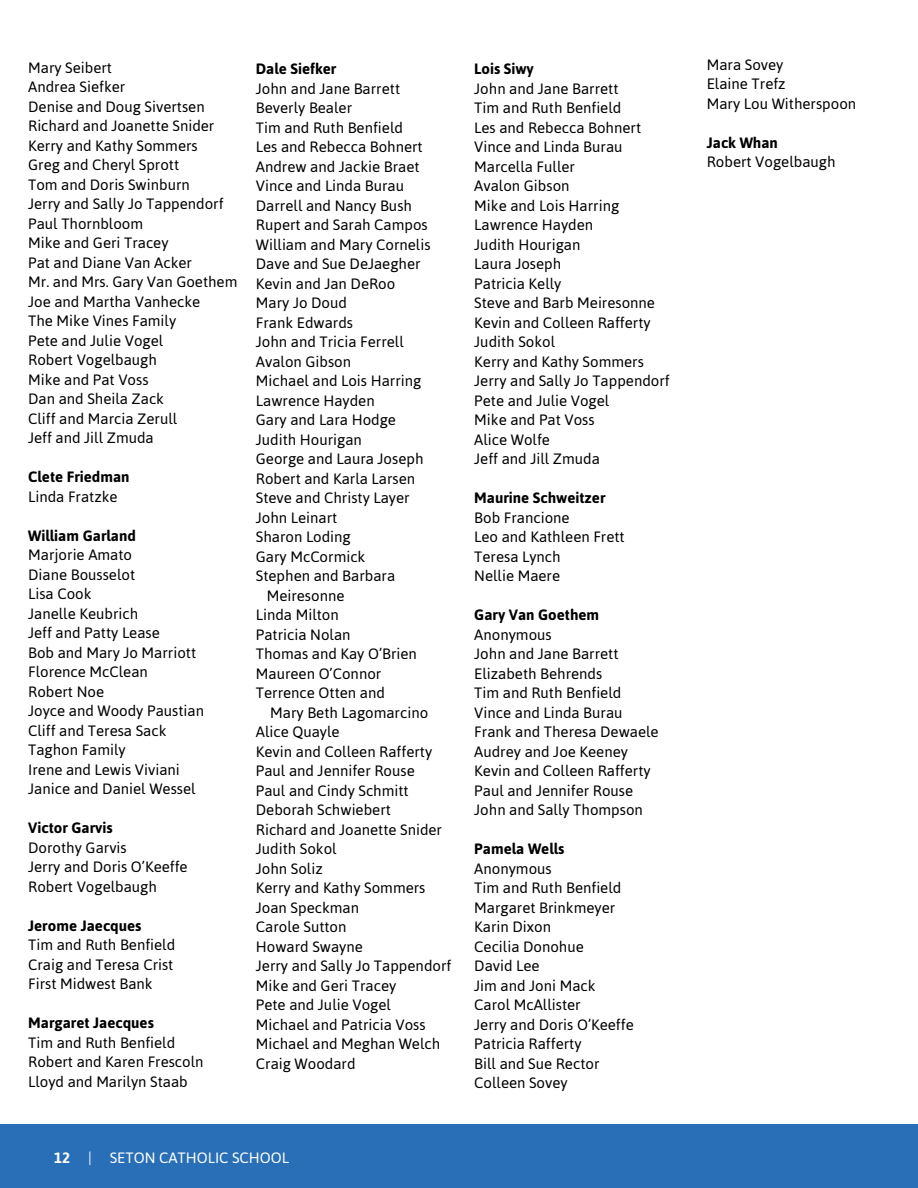
<style>
.page{position:relative;width:918px;height:1188px;background:#fff}
.page>*{position:absolute;margin:0;border:0;box-sizing:border-box;transform-origin:0 0}
.t1{font:15px/19.5px "Asap";color:#000101}
.t2{font:700 15px "Asap";color:#000101}
.t3{font:15px "Asap";color:#fff}
.s1{font-weight:700}
</style>
<div class="page">
<div style="left:0;top:1124px;width:918px;height:64px;background:#286fb7"></div>
<p class="t1" style="left:28px;top:58px;width:211px">Mary Seibert<br>Andrea Siefker<br>Denise and Doug Sivertsen<br>Richard and Joanette Snider<br>Kerry and Kathy Sommers<br>Greg and Cheryl Sprott<br>Tom and Doris Swinburn<br>Jerry and Sally Jo Tappendorf<br>Paul Thornbloom<br>Mike and Geri Tracey<br>Pat and Diane Van Acker<br>Mr. and Mrs. Gary Van Goethem<br>Joe and Martha Vanhecke<br>The Mike Vines Family<br>Pete and Julie Vogel<br>Robert Vogelbaugh<br>Mike and Pat Voss<br>Dan and Sheila Zack<br>Cliff and Marcia Zerull<br>Jeff and Jill Zmuda</p>
<p class="t2" style="left:28px;top:468px;width:103px">Clete Friedman</p>
<p class="t1" style="left:28px;top:487px;width:91px">Linda Fratzke</p>
<p class="t2" style="left:28px;top:527px;width:109px">William Garland</p>
<p class="t1" style="left:28px;top:545px;width:177px">Marjorie Amato<br>Diane Bousselot<br>Lisa Cook<br>Janelle Keubrich<br>Jeff and Patty Lease<br>Bob and Mary Jo Marriott<br>Florence McClean<br>Robert Noe<br>Joyce and Woody Paustian<br>Cliff and Teresa Sack<br>Taghon Family<br>Irene and Lewis Viviani<br>Janice and Daniel Wessel</p>
<p class="t2" style="left:28px;top:819px;width:86px">Victor Garvis</p>
<p class="t1" style="left:28px;top:838px;width:161px">Dorothy Garvis<br>Jerry and Doris O’Keeffe<br>Robert Vogelbaugh</p>
<p class="t2" style="left:28px;top:917px;width:115px">Jerome Jaecques</p>
<p class="t1" style="left:28px;top:935px;width:149px;text-align:justify">Tim and Ruth Benfield Craig and Teresa Crist First Midwest Bank</p>
<p class="t2" style="left:28px;top:1014px;width:127px">Margaret Jaecques</p>
<p class="t1" style="left:28px;top:1033px;width:177px">Tim and Ruth Benfield<br>Robert and Karen Frescoln<br>Lloyd and Marilyn Staab</p>
<p class="t2" style="left:256px;top:60px;width:82px">Dale Siefker</p>
<p class="t1" style="left:256px;top:79px;width:146px">John and Jane Barrett</p>
<p class="t1" style="left:256px;top:98px;width:98px">Beverly Bealer</p>
<p class="t1" style="left:256px;top:118px;width:149px">Tim and Ruth Benfield</p>
<p class="t1" style="left:256px;top:137px;width:168px">Les and Rebecca Bohnert</p>
<p class="t1" style="left:256px;top:157px;width:165px">Andrew and Jackie Braet</p>
<p class="t1" style="left:256px;top:176px;width:150px">Vince and Linda Burau</p>
<p class="t1" style="left:256px;top:196px;width:158px">Darrell and Nancy Bush</p>
<p class="t1" style="left:256px;top:215px;width:173px">Rupert and Sarah Campos</p>
<p class="t1" style="left:256px;top:235px;width:176px">William and Mary Cornelis</p>
<p class="t1" style="left:256px;top:254px;width:166px">Dave and Sue DeJaegher</p>
<p class="t1" style="left:256px;top:274px;width:141px">Kevin and Jan DeRoo</p>
<p class="t1" style="left:256px;top:293px;width:93px">Mary Jo Doud</p>
<p class="t1" style="left:256px;top:313px;width:99px">Frank Edwards</p>
<p class="t1" style="left:256px;top:332px;width:149px">John and Tricia Ferrell</p>
<p class="t1" style="left:256px;top:352px;width:97px">Avalon Gibson</p>
<p class="t1" style="left:256px;top:371px;width:167px">Michael and Lois Harring</p>
<p class="t1" style="left:256px;top:391px;width:120px">Lawrence Hayden</p>
<p class="t1" style="left:256px;top:410px;width:142px">Gary and Lara Hodge</p>
<p class="t1" style="left:256px;top:430px;width:108px">Judith Hourigan</p>
<p class="t1" style="left:256px;top:449px;width:169px">George and Laura Joseph</p>
<p class="t1" style="left:256px;top:469px;width:161px">Robert and Karla Larsen</p>
<p class="t1" style="left:256px;top:488px;width:155px">Steve and Christy Layer</p>
<p class="t1" style="left:256px;top:508px;width:83px">John Leinart</p>
<p class="t1" style="left:256px;top:527px;width:96px">Sharon Loding</p>
<p class="t1" style="left:256px;top:547px;width:111px">Gary McCormick</p>
<p class="t1" style="left:256px;top:566px;width:141px">Stephen and Barbara</p>
<p class="t1" style="left:267px;top:586px;width:79px">Meiresonne</p>
<p class="t1" style="left:256px;top:605px;width:84px">Linda Milton</p>
<p class="t1" style="left:256px;top:625px;width:96px">Patricia Nolan</p>
<p class="t1" style="left:256px;top:644px;width:163px">Thomas and Kay O’Brien</p>
<p class="t1" style="left:256px;top:664px;width:127px">Maureen O’Connor</p>
<p class="t1" style="left:256px;top:683px;width:130px">Terrence Otten and</p>
<p class="t1" style="left:270px;top:703px;width:159px">Mary Beth Lagomarcino</p>
<p class="t1" style="left:256px;top:722px;width:85px">Alice Quayle</p>
<p class="t1" style="left:256px;top:742px;width:178px">Kevin and Colleen Rafferty</p>
<p class="t1" style="left:256px;top:761px;width:160px">Paul and Jennifer Rouse</p>
<p class="t1" style="left:256px;top:781px;width:154px">Paul and Cindy Schmitt</p>
<p class="t1" style="left:256px;top:800px;width:137px">Deborah Schwiebert</p>
<p class="t1" style="left:256px;top:820px;width:188px">Richard and Joanette Snider</p>
<p class="t1" style="left:256px;top:839px;width:82px">Judith Sokol</p>
<p class="t1" style="left:256px;top:859px;width:68px">John Soliz</p>
<p class="t1" style="left:256px;top:878px;width:171px">Kerry and Kathy Sommers</p>
<p class="t1" style="left:256px;top:898px;width:105px">Joan Speckman</p>
<p class="t1" style="left:256px;top:917px;width:92px">Carole Sutton</p>
<p class="t1" style="left:256px;top:937px;width:109px">Howard Swayne</p>
<p class="t1" style="left:256px;top:956px;width:197px">Jerry and Sally Jo Tappendorf</p>
<p class="t1" style="left:256px;top:976px;width:142px">Mike and Geri Tracey</p>
<p class="t1" style="left:256px;top:995px;width:137px">Pete and Julie Vogel</p>
<p class="t1" style="left:256px;top:1015px;width:171px">Michael and Patricia Voss</p>
<p class="t1" style="left:256px;top:1034px;width:186px">Michael and Meghan Welch</p>
<p class="t1" style="left:256px;top:1054px;width:101px">Craig Woodard</p>
<p class="t2" style="left:474px;top:60px;width:61px">Lois Siwy</p>
<p class="t1" style="left:474px;top:79px;width:197px">John and Jane Barrett<br>Tim and Ruth Benfield<br>Les and Rebecca Bohnert<br>Vince and Linda Burau<br>Marcella Fuller<br>Avalon Gibson<br>Mike and Lois Harring<br>Lawrence Hayden<br>Judith Hourigan<br>Laura Joseph<br>Patricia Kelly<br>Steve and Barb Meiresonne<br>Kevin and Colleen Rafferty<br>Judith Sokol<br>Kerry and Kathy Sommers<br>Jerry and Sally Jo Tappendorf<br>Pete and Julie Vogel<br>Mike and Pat Voss<br>Alice Wolfe<br>Jeff and Jill Zmuda</p>
<p class="t2" style="left:474px;top:489px;width:133px">Maurine Schweitzer</p>
<p class="t1" style="left:474px;top:508px;width:152px">Bob Francione<br>Leo and Kathleen Frett<br>Teresa Lynch<br>Nellie Maere</p>
<p class="t2" style="left:474px;top:606px;width:127px">Gary Van Goethem</p>
<p class="t1" style="left:474px;top:625px;width:186px">Anonymous<br>John and Jane Barrett<br>Elizabeth Behrends<br>Tim and Ruth Benfield<br>Vince and Linda Burau<br>Frank and Theresa Dewaele<br>Audrey and Joe Keeney<br>Kevin and Colleen Rafferty<br>Paul and Jennifer Rouse<br>John and Sally Thompson</p>
<p class="t2" style="left:474px;top:840px;width:92px">Pamela Wells</p>
<p class="t1" style="left:474px;top:859px;width:161px">Anonymous<br>Tim and Ruth Benfield<br>Margaret Brinkmeyer<br>Karin Dixon<br>Cecilia Donohue<br>David Lee<br>Jim and Joni Mack<br>Carol McAllister<br>Jerry and Doris O’Keeffe<br>Patricia Rafferty<br>Bill and Sue Rector<br>Colleen Sovey</p>
<p class="t3" style="left:54px;top:1149px;width:237px"><span class="s1">12</span> | SETON CATHOLIC SCHOOL</p>
<p class="t1" style="left:707px;top:55px;width:151px">Mara Sovey<br>Elaine Trefz<br>Mary Lou Witherspoon</p>
<p class="t2" style="left:707px;top:134px;width:73px">Jack Whan</p>
<p class="t1" style="left:707px;top:152px;width:130px">Robert Vogelbaugh</p>
</div>
